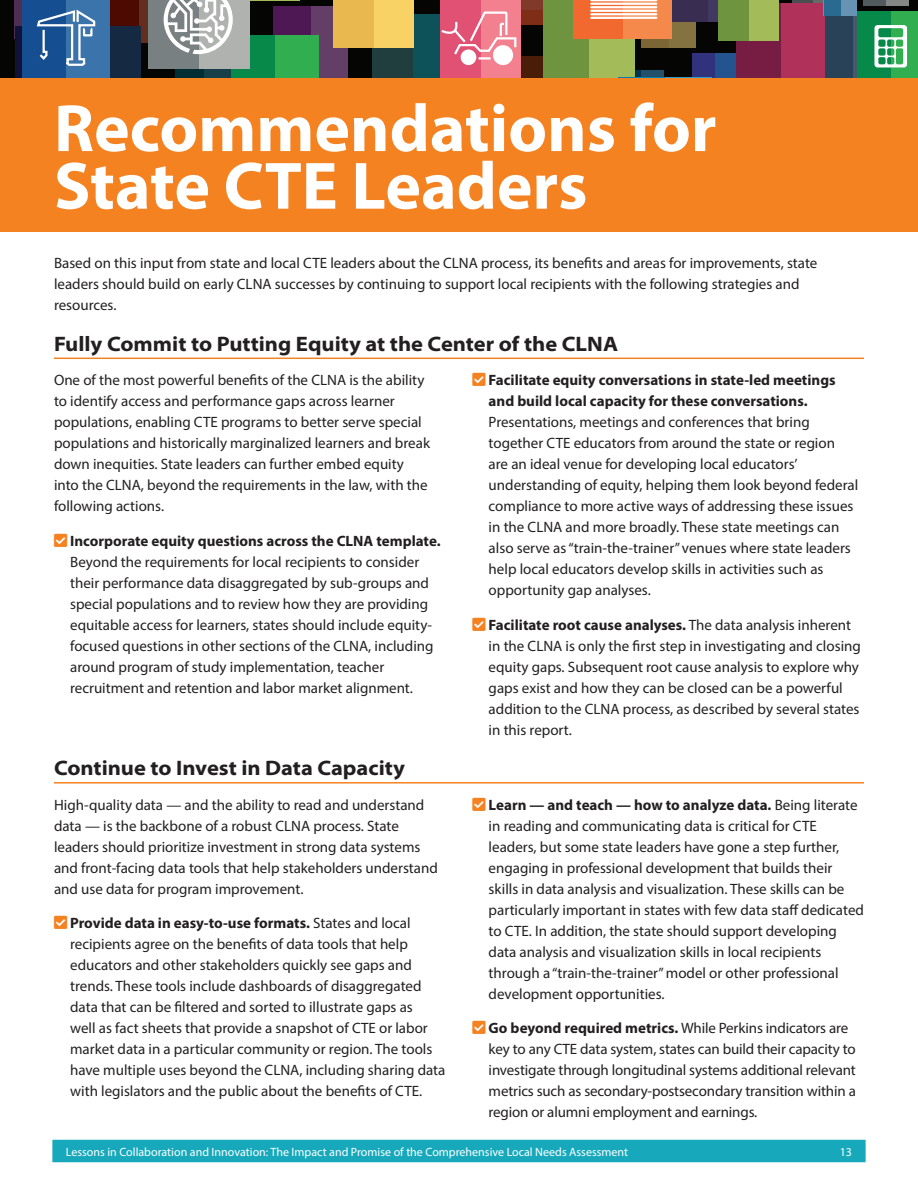
<style>
.page{position:relative;width:918px;height:1188px;background:#fff}
.page>*{position:absolute;margin:0;border:0;box-sizing:border-box;transform-origin:0 0}
.Heading_2{font:700 67.5px/57.6px "Myriad Pro";color:#fff}
.Subhead_A{font:700 semi-expanded 21px "Myriad Pro";color:#231f20}
.body{font:15px/21px "Myriad Pro";color:#231f20}
.t1{font:12px "Myriad Pro";color:#fff}
.s1{color:#f48221}
.s2{font-weight:700}
</style>
<div class="page">
<div style="left:52px;top:1140px;width:814px;height:22px;background:#17a9bb"></div>
<div style="left:14px;top:0;width:28px;height:39px;background:#4f2e53"></div>
<div style="left:15px;top:26px;width:63px;height:54px;background:#101337"></div>
<div style="left:22px;top:0;width:44px;height:80px;background:#154f92"></div>
<svg style="left:36px;top:0;width:882px;height:78px;background:#757063"></svg>
<div style="left:0;top:78px;width:918px;height:153px;background:#f48221"></div>
<hr style="left:54px;top:358px;width:810px;height:1px;background:#f48221">
<hr style="left:54px;top:782px;width:810px;height:2px;background:#f48221">
<p class="Heading_2" style="left:54px;top:97px;width:664px">Recommendations for<br>State CTE Leaders</p>
<p class="body" style="left:54px;top:253px;width:765px">Based on this input from state and local CTE leaders about the CLNA process, its benefits and areas for improvements, state leaders should build on early CLNA successes by continuing to support local recipients with the following strategies and resources.</p>
<p class="Subhead_A" style="left:54px;top:332px;width:566px">Fully Commit to Putting Equity at the Center of the CLNA</p>
<p class="body" style="left:54px;top:370px;width:378px">One of the most powerful benefits of the CLNA is the ability to identify access and performance gaps across learner populations, enabling CTE programs to better serve special populations and historically marginalized learners and break down inequities. State leaders can further embed equity into the CLNA, beyond the requirements in the law, with the following actions.</p>
<p class="body" style="left:70px;top:530px;width:372px;text-indent:-16px"><span class="s1">▲❑◆</span> <span class="s2">Incorporate equity questions across the CLNA template.<br></span>Beyond the requirements for local recipients to consider their performance data disaggregated by sub-groups and special populations and to review how they are providing equitable access for learners, states should include equity&shy;focused questions in other sections of the CLNA, including around program of study implementation, teacher recruitment and retention and labor market alignment.</p>
<p class="body" style="left:489px;top:370px;width:371px;text-indent:-16px"><span class="s1">▲❑◆</span> <span class="s2">Facilitate equity conversations in state-led meetings and build local capacity for these conversations.<br></span>Presentations, meetings and conferences that bring together CTE educators from around the state or region<br>are an ideal venue for developing local educators’ understanding of equity, helping them look beyond federal compliance to more active ways of addressing these issues in the CLNA and more broadly. These state meetings can also serve as “train-the-trainer” venues where state leaders help local educators develop skills in activities such as opportunity gap analyses.</p>
<p class="body" style="left:489px;top:614px;width:374px;text-indent:-16px"><span class="s1">▲❑◆</span> <span class="s2">Facilitate root cause analyses.</span> The data analysis inherent in the CLNA is only the first step in investigating and closing equity gaps. Subsequent root cause analysis to explore why gaps exist and how they can be closed can be a powerful addition to the CLNA process, as described by several states in this report.</p>
<p class="Subhead_A" style="left:54px;top:756px;width:352px">Continue to Invest in Data Capacity</p>
<p class="body" style="left:54px;top:794px;width:385px">High-quality data — and the ability to read and understand data — is the backbone of a robust CLNA process. State leaders should prioritize investment in strong data systems and front-facing data tools that help stakeholders understand and use data for program improvement.</p>
<p class="body" style="left:70px;top:913px;width:377px;text-indent:-16px"><span class="s1">▲❑◆</span> <span class="s2">Provide data in easy-to-use formats.</span> States and local recipients agree on the benefits of data tools that help educators and other stakeholders quickly see gaps and trends. These tools include dashboards of disaggregated data that can be filtered and sorted to illustrate gaps as<br>well as fact sheets that provide a snapshot of CTE or labor market data in a particular community or region. The tools have multiple uses beyond the CLNA, including sharing data with legislators and the public about the benefits of CTE.</p>
<p class="body" style="left:489px;top:794px;width:377px;text-indent:-16px"><span class="s1">▲❑◆</span> <span class="s2">Learn — and teach — how to analyze data.</span> Being literate in reading and communicating data is critical for CTE leaders, but some state leaders have gone a step further, engaging in professional development that builds their skills in data analysis and visualization. These skills can be particularly important in states with few data staff dedicated to CTE. In addition, the state should support developing data analysis and visualization skills in local recipients through a “train-the-trainer” model or other professional development opportunities.</p>
<p class="body" style="left:489px;top:1018px;width:369px;text-indent:-16px"><span class="s1">▲❑◆</span> <span class="s2">Go beyond required metrics.</span> While Perkins indicators are key to any CTE data system, states can build their capacity to investigate through longitudinal systems additional relevant metrics such as secondary-postsecondary transition within a region or alumni employment and earnings.</p>
<p class="t1" style="left:66px;top:1145px;width:564px">Lessons in Collaboration and Innovation: The Impact and Promise of the Comprehensive Local Needs Assessment</p>
<p class="t1" style="left:840px;top:1145px;width:14px">13</p>
</div>
